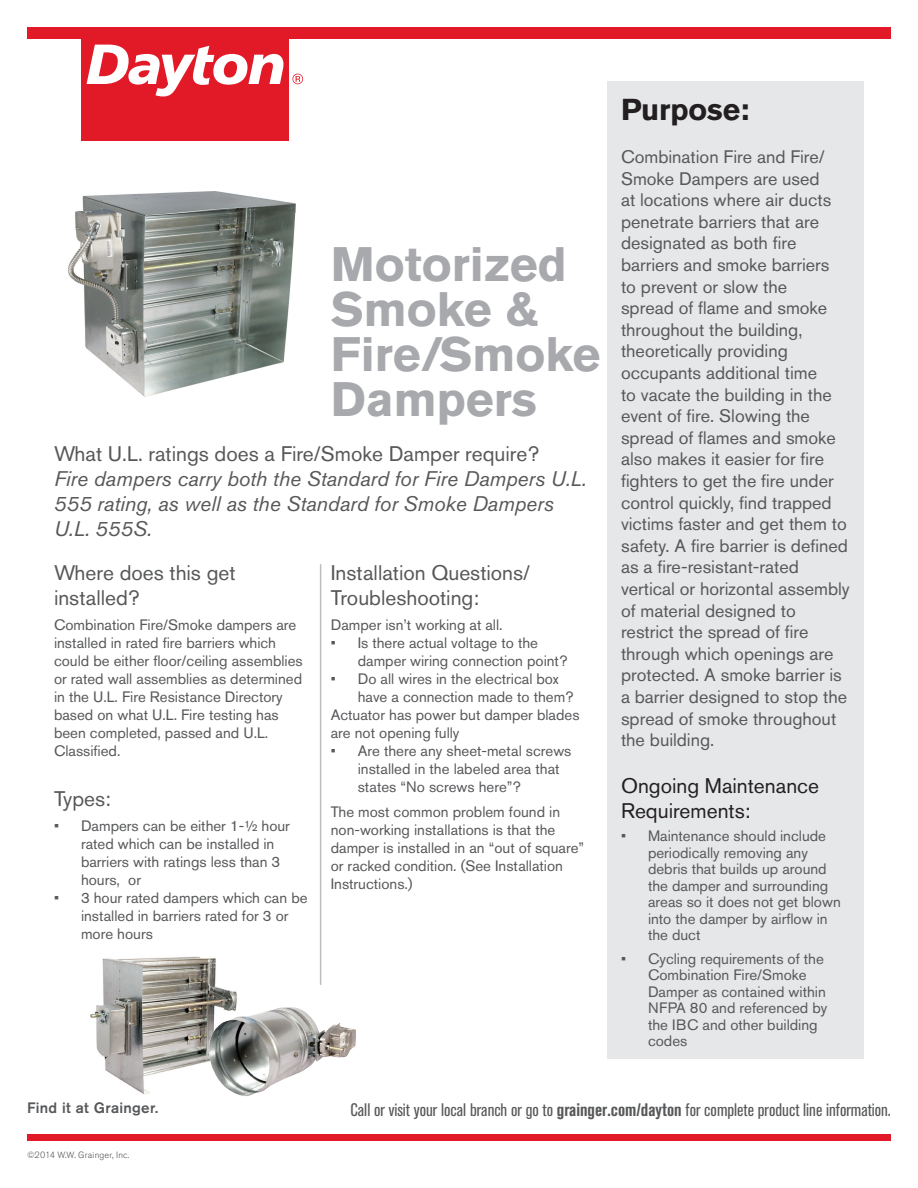
<style>
.page{position:relative;width:918px;height:1188px;background:#fff}
.page>*{position:absolute;margin:0;border:0;box-sizing:border-box;transform-origin:0 0}
.t1{font:700 48px/45px "Akzidenz Grotesk Pro";color:#a8a9ad}
.t2{font:700 30px "Akzidenz Grotesk Pro";color:#231f20}
.t3{font:21px/25.2px "Akzidenz Grotesk Pro";color:#57585a}
.t4{font:italic 21px/25.2px "Akzidenz Grotesk Pro";color:#57585a}
.t5{font:21px/25.2px "Akzidenz Grotesk Pro";color:#231f20}
.t6{font:18px/21.6px "Akzidenz Grotesk Pro";color:#57585a}
.t7{font:condensed 18px "Akzidenz Grotesk Pro";color:#57585a}
.t8{font:15px/18px "Akzidenz Grotesk Pro";color:#57585a}
.t9{font:500 15px "Akzidenz Grotesk Pro";letter-spacing:.02em;color:#57585a}
.t10{font:300 9px "Akzidenz Grotesk Pro";letter-spacing:.02em;color:#57585a}
.s1{font-weight:700}
</style>
<div class="page">
<div style="left:27px;top:27px;width:864px;height:11px;background:#e21926"></div>
<div style="left:81px;top:37px;width:208px;height:104px;background:#e21926"></div>
<svg style="left:87px;top:45px;width:196px;height:51px"></svg>
<svg style="left:292px;top:74px;width:11px;height:10px"></svg>
<div style="left:27px;top:1134px;width:864px;height:6px;background:#e21926"></div>
<div style="left:608px;top:81px;width:256px;height:977px;background:#e6e7e9"></div>
<hr style="left:320px;top:564px;width:1px;height:421px;background:#bcbdc0">
<img style="left:69px;top:192px;width:227px;height:205px">
<img style="left:90px;top:956px;width:126px;height:139px">
<img style="left:207px;top:987px;width:149px;height:109px">
<p class="t1" style="left:331px;top:241px;width:271px">Motorized<br>Smoke &amp;<br>Fire/Smoke<br>Dampers</p>
<p class="t3" style="left:54px;top:441px;width:487px">What U.L. ratings does a Fire/Smoke Damper require?</p>
<p class="t4" style="left:54px;top:466px;width:534px">Fire dampers carry both the Standard for Fire Dampers U.L.<br>555 rating, as well as the Standard for Smoke Dampers<br>U.L. 555S.</p>
<p class="t3" style="left:54px;top:560px;width:183px">Where does this get installed?</p>
<p class="t8" style="left:54px;top:616px;width:250px">Combination Fire/Smoke dampers are installed in rated fire barriers which could be either floor/ceiling assemblies or rated wall assemblies as determined in the U.L. Fire Resistance Directory based on what U.L. Fire testing has been completed, passed and U.L.<br>Classified.</p>
<p class="t3" style="left:54px;top:786px;width:58px">Types:</p>
<p class="t8" style="left:81px;top:816px;width:211px;text-indent:-27px">• Dampers can be either 1-½ hour rated which can be installed in barriers with ratings less than 3 hours, or</p>
<p class="t8" style="left:81px;top:888px;width:228px;text-indent:-27px">• 3 hour rated dampers which can be installed in barriers rated for 3 or more hours</p>
<p class="t3" style="left:331px;top:560px;width:201px">Installation Questions/<br>Troubleshooting:</p>
<p class="t8" style="left:331px;top:616px;width:173px">Damper isn’t working at all.</p>
<p class="t8" style="left:358px;top:634px;width:211px;text-indent:-27px">• Is there actual voltage to the damper wiring connection point?</p>
<p class="t8" style="left:358px;top:670px;width:217px;text-indent:-27px">• Do all wires in the electrical box have a connection made to them?</p>
<p class="t8" style="left:331px;top:706px;width:250px">Actuator has power but damper blades are not opening fully</p>
<p class="t8" style="left:358px;top:742px;width:215px;text-indent:-27px">• Are there any sheet-metal screws installed in the labeled area that states “No screws here”?</p>
<p class="t8" style="left:331px;top:802px;width:255px">The most common problem found in non-working installations is that the damper is installed in an “out of square” or racked condition. (See Installation Instructions.)</p>
<p class="t2" style="left:621px;top:90px;width:130px">Purpose:</p>
<p class="t6" style="left:621px;top:146px;width:230px">Combination Fire and Fire/<br>Smoke Dampers are used<br>at locations where air ducts penetrate barriers that are designated as both fire barriers and smoke barriers<br>to prevent or slow the<br>spread of flame and smoke throughout the building, theoretically providing occupants additional time<br>to vacate the building in the event of fire. Slowing the spread of flames and smoke also makes it easier for fire fighters to get the fire under control quickly, find trapped victims faster and get them to safety. A fire barrier is defined as a fire-resistant-rated vertical or horizontal assembly of material designed to restrict the spread of fire through which openings are protected. A smoke barrier is a barrier designed to stop the spread of smoke throughout the building.</p>
<p class="t5" style="left:621px;top:773px;width:200px">Ongoing Maintenance<br>Requirements:</p>
<p class="t8" style="left:648px;top:828px;width:194px;line-height:16.5px;text-indent:-27px">• Maintenance should include periodically removing any debris that builds up around the damper and surrounding areas so it does not get blown into the damper by airflow in the duct</p>
<p class="t8" style="left:648px;top:950px;width:181px;line-height:16.5px;text-indent:-27px">• Cycling requirements of the<br>Combination Fire/Smoke<br>Damper as contained within<br>NFPA 80 and referenced by the IBC and other building codes</p>
<p class="t9" style="left:27px;top:1098px;width:133px">Find it at Grainger.</p>
<p class="t7" style="left:350px;top:1098px;width:542px">Call or visit your local branch or go to <span class="s1">grainger.com/dayton</span> for complete product line information.</p>
<p class="t10" style="left:27px;top:1149px;width:104px">©2014 W.W. Grainger, Inc.</p>
</div>
